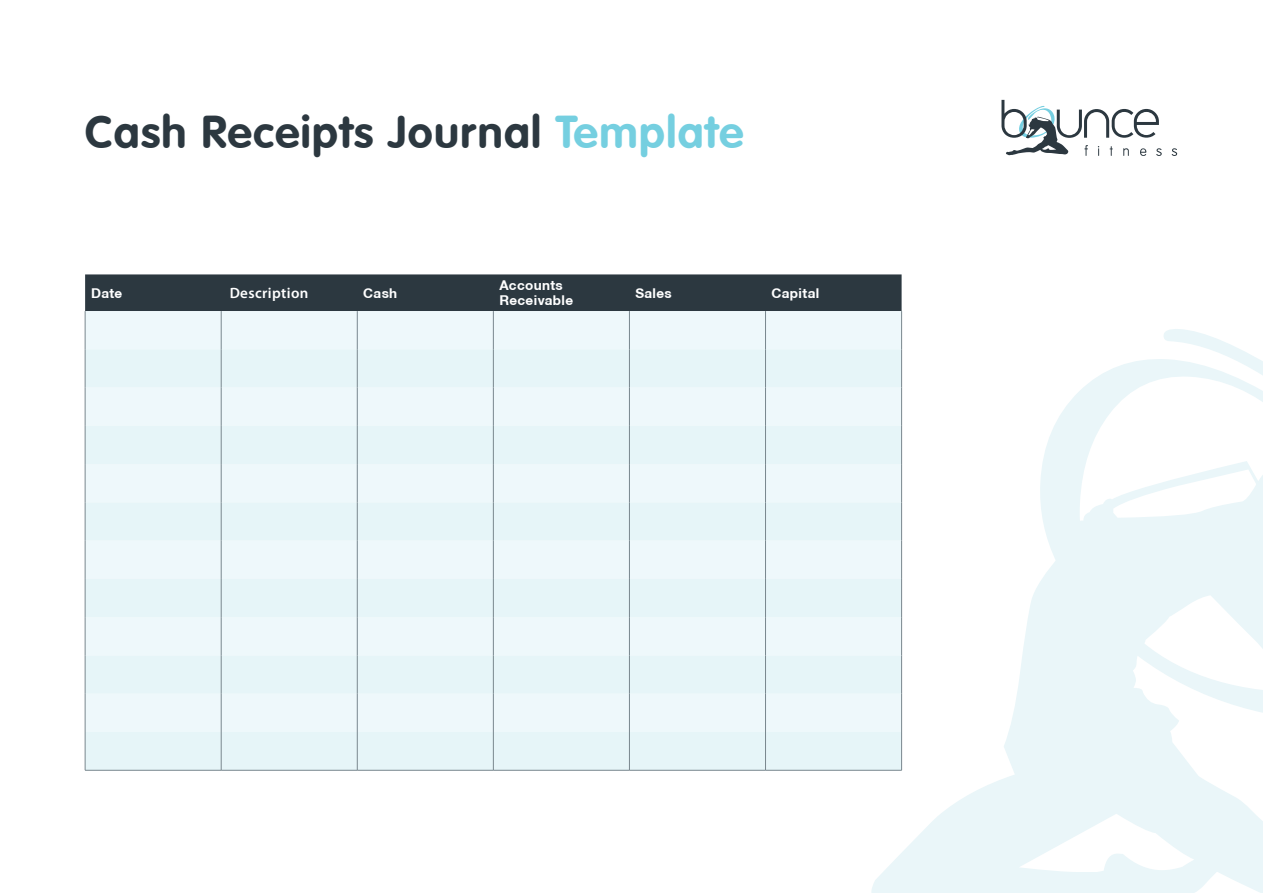
<style>
.page{position:relative;width:1263px;height:893px;background:#fff}
.page>*{position:absolute;margin:0;border:0;box-sizing:border-box;transform-origin:0 0}
.Normal__Web{font:700 45px "VAG Rounded";letter-spacing:.03em;color:#2c3840}
.t1{font:600 15px "Myriad Pro";letter-spacing:.025em;color:#fff}
.t2{font:700 13.5px "Helvetica Neue CE";letter-spacing:.025em;color:#fff}
.s1{color:#75cfe0}
</style>
<div class="page">
<svg style="left:1043px;top:329px;width:220px;height:132px"></svg>
<svg style="left:871px;top:461px;width:392px;height:432px;fill:#eaf6f9"></svg>
<svg style="left:1172px;top:148px;width:5px;height:8px"></svg>
<svg style="left:1001px;top:100px;width:161px;height:56px"></svg>
<div style="left:85px;top:274px;width:816px;height:37px;background:#2c3840"></div>
<div style="left:86px;top:311px;width:815px;height:38px;background:#eef8fb"></div>
<div style="left:86px;top:349px;width:815px;height:421px;background:#e6f5f8"></div>
<hr style="left:221px;top:311px;width:1px;height:38px;background:#79878e">
<hr style="left:357px;top:311px;width:1px;height:38px;background:#79878e">
<hr style="left:493px;top:311px;width:1px;height:38px;background:#79878e">
<hr style="left:629px;top:311px;width:1px;height:38px;background:#79878e">
<hr style="left:765px;top:311px;width:1px;height:38px;background:#79878e">
<hr style="left:901px;top:311px;width:1px;height:38px;background:#79878e">
<hr style="left:221px;top:388px;width:1px;height:38px;background:#79878e">
<hr style="left:221px;top:464px;width:1px;height:38px;background:#79878e">
<hr style="left:221px;top:541px;width:1px;height:38px;background:#79878e">
<hr style="left:221px;top:617px;width:1px;height:38px;background:#79878e">
<hr style="left:221px;top:694px;width:1px;height:38px;background:#79878e">
<hr style="left:357px;top:388px;width:1px;height:38px;background:#79878e">
<hr style="left:357px;top:464px;width:1px;height:38px;background:#79878e">
<hr style="left:357px;top:541px;width:1px;height:38px;background:#79878e">
<hr style="left:357px;top:617px;width:1px;height:38px;background:#79878e">
<hr style="left:357px;top:694px;width:1px;height:38px;background:#79878e">
<hr style="left:493px;top:388px;width:1px;height:38px;background:#79878e">
<hr style="left:629px;top:388px;width:1px;height:38px;background:#79878e">
<hr style="left:765px;top:388px;width:1px;height:38px;background:#79878e">
<hr style="left:901px;top:388px;width:1px;height:38px;background:#79878e">
<hr style="left:493px;top:464px;width:1px;height:38px;background:#79878e">
<hr style="left:629px;top:464px;width:1px;height:38px;background:#79878e">
<hr style="left:765px;top:464px;width:1px;height:38px;background:#79878e">
<hr style="left:901px;top:464px;width:1px;height:38px;background:#79878e">
<hr style="left:493px;top:541px;width:1px;height:38px;background:#79878e">
<hr style="left:629px;top:541px;width:1px;height:38px;background:#79878e">
<hr style="left:765px;top:541px;width:1px;height:38px;background:#79878e">
<hr style="left:901px;top:541px;width:1px;height:38px;background:#79878e">
<hr style="left:493px;top:617px;width:1px;height:38px;background:#79878e">
<hr style="left:629px;top:617px;width:1px;height:38px;background:#79878e">
<hr style="left:765px;top:617px;width:1px;height:38px;background:#79878e">
<hr style="left:901px;top:617px;width:1px;height:38px;background:#79878e">
<hr style="left:493px;top:694px;width:1px;height:38px;background:#79878e">
<hr style="left:629px;top:694px;width:1px;height:38px;background:#79878e">
<hr style="left:765px;top:694px;width:1px;height:38px;background:#79878e">
<hr style="left:901px;top:694px;width:1px;height:38px;background:#79878e">
<hr style="left:221px;top:349px;width:1px;height:39px;background:#79878e">
<hr style="left:357px;top:349px;width:1px;height:39px;background:#79878e">
<hr style="left:493px;top:349px;width:1px;height:39px;background:#79878e">
<hr style="left:629px;top:349px;width:1px;height:39px;background:#79878e">
<hr style="left:765px;top:349px;width:1px;height:39px;background:#79878e">
<hr style="left:901px;top:349px;width:1px;height:39px;background:#79878e">
<hr style="left:85px;top:311px;width:1px;height:38px;background:#79878e">
<hr style="left:85px;top:349px;width:1px;height:39px;background:#79878e">
<hr style="left:85px;top:388px;width:1px;height:38px;background:#79878e">
<hr style="left:85px;top:464px;width:1px;height:38px;background:#79878e">
<hr style="left:85px;top:541px;width:1px;height:38px;background:#79878e">
<hr style="left:85px;top:617px;width:1px;height:38px;background:#79878e">
<hr style="left:85px;top:694px;width:1px;height:38px;background:#79878e">
<hr style="left:85px;top:426px;width:1px;height:38px;background:#79878e">
<hr style="left:221px;top:426px;width:1px;height:38px;background:#79878e">
<hr style="left:357px;top:426px;width:1px;height:38px;background:#79878e">
<hr style="left:493px;top:426px;width:1px;height:38px;background:#79878e">
<hr style="left:629px;top:426px;width:1px;height:38px;background:#79878e">
<hr style="left:765px;top:426px;width:1px;height:38px;background:#79878e">
<hr style="left:901px;top:426px;width:1px;height:38px;background:#79878e">
<hr style="left:85px;top:502px;width:1px;height:39px;background:#79878e">
<hr style="left:221px;top:502px;width:1px;height:39px;background:#79878e">
<hr style="left:357px;top:502px;width:1px;height:39px;background:#79878e">
<hr style="left:493px;top:502px;width:1px;height:39px;background:#79878e">
<hr style="left:629px;top:502px;width:1px;height:39px;background:#79878e">
<hr style="left:765px;top:502px;width:1px;height:39px;background:#79878e">
<hr style="left:901px;top:502px;width:1px;height:39px;background:#79878e">
<hr style="left:85px;top:579px;width:1px;height:38px;background:#79878e">
<hr style="left:221px;top:579px;width:1px;height:38px;background:#79878e">
<hr style="left:357px;top:579px;width:1px;height:38px;background:#79878e">
<hr style="left:493px;top:579px;width:1px;height:38px;background:#79878e">
<hr style="left:629px;top:579px;width:1px;height:38px;background:#79878e">
<hr style="left:765px;top:579px;width:1px;height:38px;background:#79878e">
<hr style="left:901px;top:579px;width:1px;height:38px;background:#79878e">
<hr style="left:85px;top:655px;width:1px;height:39px;background:#79878e">
<hr style="left:221px;top:655px;width:1px;height:39px;background:#79878e">
<hr style="left:357px;top:655px;width:1px;height:39px;background:#79878e">
<hr style="left:493px;top:655px;width:1px;height:39px;background:#79878e">
<hr style="left:629px;top:655px;width:1px;height:39px;background:#79878e">
<hr style="left:765px;top:655px;width:1px;height:39px;background:#79878e">
<hr style="left:901px;top:655px;width:1px;height:39px;background:#79878e">
<hr style="left:85px;top:732px;width:1px;height:38px;background:#79878e">
<hr style="left:221px;top:732px;width:1px;height:38px;background:#79878e">
<hr style="left:357px;top:732px;width:1px;height:38px;background:#79878e">
<hr style="left:493px;top:732px;width:1px;height:38px;background:#79878e">
<hr style="left:629px;top:732px;width:1px;height:38px;background:#79878e">
<hr style="left:765px;top:732px;width:1px;height:38px;background:#79878e">
<hr style="left:901px;top:732px;width:1px;height:38px;background:#79878e">
<hr style="left:85px;top:770px;width:136px;height:1px;background:#79878e">
<hr style="left:221px;top:770px;width:136px;height:1px;background:#79878e">
<hr style="left:357px;top:770px;width:136px;height:1px;background:#79878e">
<hr style="left:493px;top:770px;width:136px;height:1px;background:#79878e">
<hr style="left:629px;top:770px;width:136px;height:1px;background:#79878e">
<hr style="left:765px;top:770px;width:137px;height:1px;background:#79878e">
<p class="Normal__Web" style="left:85px;top:106px;width:660px">Cash Receipts Journal <span class="s1">Template</span></p>
<p class="t2" style="left:91px;top:284px;width:33px">Date</p>
<p class="t1" style="left:230px;top:284px;width:80px">Description</p>
<p class="t2" style="left:363px;top:284px;width:36px">Cash</p>
<p class="t2" style="left:499px;top:277px;width:65px">Accounts</p>
<p class="t2" style="left:499px;top:292px;width:75px">Receivable</p>
<p class="t2" style="left:635px;top:284px;width:38px">Sales</p>
<p class="t2" style="left:771px;top:284px;width:49px">Capital</p>
</div>
